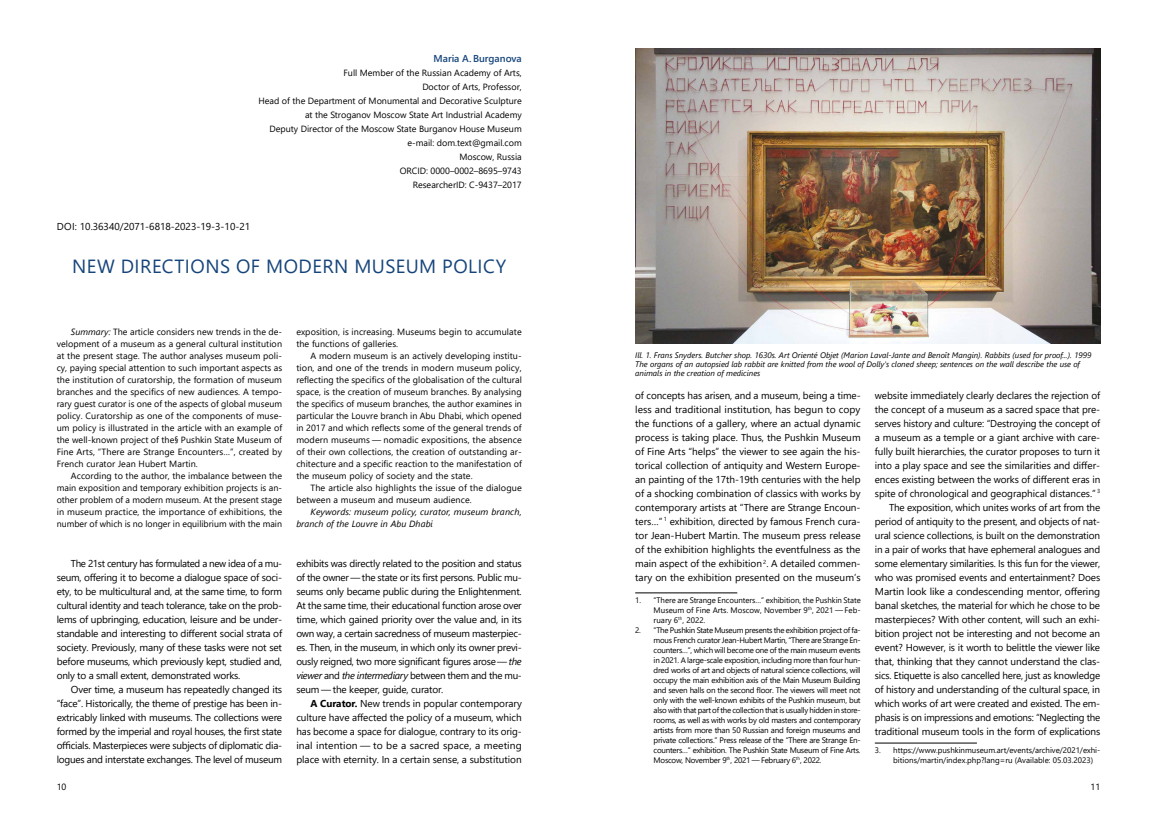
<style>
.page{position:relative;width:1157px;height:823px;background:#fff}
.page>*{position:absolute;margin:0;border:0;box-sizing:border-box;transform-origin:0 0}
.t1{font:19px "Segoe UI";letter-spacing:.03em;color:#15447b}
.t2{font:10px/14px "Segoe UI";letter-spacing:-.01em;color:#000;text-align:justify}
.t3{font:600 10px "Segoe UI";color:#15447b}
.t4{font:9px/12px "Segoe UI";color:#000;text-align:justify}
.t5{font:italic 9px/12px "Segoe UI";letter-spacing:.01em;color:#000}
.t6{font:8px/10px "Segoe UI";color:#000;text-align:justify}
.t7{font:italic 8px/9px "Segoe UI";color:#000}
.s1{font-style:italic}
.s2{font-weight:700}
</style>
<div class="page">
<hr style="left:635px;top:592px;width:102px;height:1px;background:#000">
<hr style="left:874px;top:742px;width:103px;height:1px;background:#000">
<img style="left:635px;top:48px;width:465px;height:295px">
<p class="t3" style="left:433px;top:49px;width:90px">Maria A. Burganova</p>
<p class="t4" style="left:258px;top:65px;width:265px;line-height:14px;text-align:right">Full Member of the Russian Academy of Arts,<br>Doctor of Arts, Professor,<br>Head of the Department of Monumental and Decorative Sculpture at the Stroganov Moscow State Art Industrial Academy<br>Deputy Director of the Moscow State Burganov House Museum e-mail: dom.text@gmail.com<br>Moscow, Russia<br>ORCID: 0000–0002–8695–9743<br>ResearcherID: C‑9437–2017</p>
<p class="t2" style="left:57px;top:219px;width:195px">DOI: 10.36340/2071-6818-2023-19-3-10-21</p>
<h1 class="t1" style="left:72px;top:248px;width:436px">NEW DIRECTIONS OF MODERN MUSEUM POLICY</h1>
<p class="t4" style="left:57px;top:325px;width:227px;text-indent:14px"><span class="s1">Summary:</span> The article considers new trends in the de&shy;velopment of a museum as a general cultural institution at the present stage. The author analyses museum poli&shy;cy, paying special attention to such important aspects as the institution of curatorship, the formation of museum branches and the specifics of new audiences. A tempo&shy;rary guest curator is one of the aspects of global museum policy. Curatorship as one of the components of muse&shy;um policy is illustrated in the article with an example of the well-known project of the§ Pushkin State Museum of Fine Arts, “There are Strange Encounters…”, created by French curator Jean Hubert Martin.</p>
<p class="t4" style="left:57px;top:469px;width:227px;text-indent:14px">According to the author, the imbalance between the main exposition and temporary exhibition projects is an&shy;other problem of a modern museum. At the present stage in museum practice, the importance of exhibitions, the number of which is no longer in equilibrium with the main</p>
<p class="t2" style="left:57px;top:555px;width:227px;text-indent:14px">The 21st century has formulated a new idea of a mu&shy;seum, offering it to become a dialogue space of soci&shy;ety, to be multicultural and, at the same time, to form cultural identity and teach tolerance, take on the prob&shy;lems of upbringing, education, leisure and be under&shy;standable and interesting to different social strata of society. Previously, many of these tasks were not set before museums, which previously kept, studied and, only to a small extent, demonstrated works.</p>
<p class="t2" style="left:57px;top:681px;width:227px;text-indent:14px">Over time, a museum has repeatedly changed its “face”. Historically, the theme of prestige has been in&shy;extricably linked with museums. The collections were formed by the imperial and royal houses, the first state officials. Masterpieces were subjects of diplomatic dia&shy;logues and interstate exchanges. The level of museum</p>
<p class="t4" style="left:296px;top:325px;width:227px">exposition, is increasing. Museums begin to accumulate the functions of galleries.</p>
<p class="t4" style="left:296px;top:349px;width:227px;text-indent:14px">A modern museum is an actively developing institu&shy;tion, and one of the trends in modern museum policy, reflecting the specifics of the globalisation of the cultural space, is the creation of museum branches. By analysing the specifics of museum branches, the author examines in particular the Louvre branch in Abu Dhabi, which opened in 2017 and which reflects some of the general trends of modern museums — nomadic expositions, the absence of their own collections, the creation of outstanding ar&shy;chitecture and a specific reaction to the manifestation of the museum policy of society and the state.</p>
<p class="t4" style="left:296px;top:481px;width:227px;text-indent:14px">The article also highlights the issue of the dialogue between a museum and museum audience.</p>
<p class="t5" style="left:296px;top:504px;width:227px;text-indent:14px">Keywords: museum policy, curator, museum branch, branch of the Louvre in Abu Dhabi</p>
<p class="t2" style="left:296px;top:555px;width:227px">exhibits was directly related to the position and status of the owner — the state or its first persons. Public mu&shy;seums only became public during the Enlightenment.<br>At the same time, their educational function arose over time, which gained priority over the value and, in its own way, a certain sacredness of museum masterpiec&shy;es. Then, in the museum, in which only its owner previ&shy;ously reigned, two more significant figures arose — <span class="s1">the viewer</span> and <span class="s1">the intermediary</span> between them and the mu&shy;seum — the keeper, guide, curator.</p>
<p class="t2" style="left:296px;top:695px;width:227px;text-indent:14px"><span class="s2">A Curator.</span> New trends in popular contemporary culture have affected the policy of a museum, which has become a space for dialogue, contrary to its orig&shy;inal intention — to be a sacred space, a meeting place with eternity. In a certain sense, a substitution</p>
<p class="t7" style="left:635px;top:349px;width:458px">Ill. 1. Frans Snyders. Butcher shop. 1630s. Art Orienté Objet (Marion Laval-Jante and Benoît Mangin). Rabbits (used for proof...). 1999<br>The organs of an autopsied lab rabbit are knitted from the wool of Dolly's cloned sheep; sentences on the wall describe the use of animals in the creation of medicines</p>
<p class="t2" style="left:635px;top:387px;width:227px">of concepts has arisen, and a museum, being a time&shy;less and traditional institution, has begun to copy the functions of a gallery, where an actual dynamic process is taking place. Thus, the Pushkin Museum of Fine Arts “helps” the viewer to see again the his&shy;torical collection of antiquity and Western Europe&shy;an painting of the 17th‑19th centuries with the help of a shocking combination of classics with works by contemporary artists at “There are Strange Encoun&shy;ters…” <sup>1</sup> exhibition, directed by famous French cura&shy;tor Jean-Hubert Martin. The museum press release of the exhibition highlights the eventfulness as the main aspect of the exhibition <sup>2</sup>. A detailed commen&shy;tary on the exhibition presented on the museum’s</p>
<p class="t6" style="left:653px;top:594px;width:209px;text-indent:-18px">1. “There are Strange Encounters…” exhibition, the Pushkin State Museum of Fine Arts. Moscow, November 9<sup>th</sup>, 2021 — Feb&shy;ruary 6<sup>th</sup>, 2022.</p>
<p class="t6" style="left:653px;top:624px;width:209px;text-indent:-18px">2. “The Pushkin State Museum presents the exhibition project of fa&shy;mous French curator Jean-Hubert Martin, “There are Strange En&shy;counters…”, which will become one of the main museum events in 2021. A large-scale exposition, including more than four hun&shy;dred works of art and objects of natural science collections, will occupy the main exhibition axis of the Main Museum Building and seven halls on the second floor. The viewers will meet not only with the well-known exhibits of the Pushkin museum, but also with that part of the collection that is usually hidden in store&shy;rooms, as well as with works by old masters and contemporary artists from more than 50 Russian and foreign museums and private collections.” Press release of the “There are Strange En&shy;counters…” exhibition. The Pushkin State Museum of Fine Arts.<br>Moscow, November 9<sup>th</sup>, 2021 — February 6<sup>th</sup>, 2022.</p>
<p class="t2" style="left:874px;top:387px;width:227px;text-align:right">website immediately clearly declares the rejection of the concept of a museum as a sacred space that pre&shy;serves history and culture: “Destroying the concept of a museum as a temple or a giant archive with care&shy;fully built hierarchies, the curator proposes to turn it into a play space and see the similarities and differ&shy;ences existing between the works of different eras in spite of chronological and geographical distances.” <sup>3<br></sup>The exposition, which unites works of art from the period of antiquity to the present, and objects of nat&shy;ural science collections, is built on the demonstration in a pair of works that have ephemeral analogues and some elementary similarities. Is this fun for the viewer, who was promised events and entertainment? Does Martin look like a condescending mentor, offering banal sketches, the material for which he chose to be masterpieces? With other content, will such an exhi&shy;bition project not be interesting and not become an event? However, is it worth to belittle the viewer like that, thinking that they cannot understand the clas&shy;sics. Etiquette is also cancelled here, just as knowledge of history and understanding of the cultural space, in which works of art were created and existed. The em&shy;phasis is on impressions and emotions: “Neglecting the traditional museum tools in the form of explications</p>
<p class="t6" style="left:893px;top:744px;width:209px;text-indent:-18px">3. https://www.pushkinmuseum.art/events/archive/2021/exhi&shy;bitions/martin/index.php?lang=ru (Available: 05.03.2023)</p>
<p class="t4" style="left:57px;top:779px;width:11px">10</p>
<p class="t4" style="left:1090px;top:779px;width:11px">11</p>
</div>
